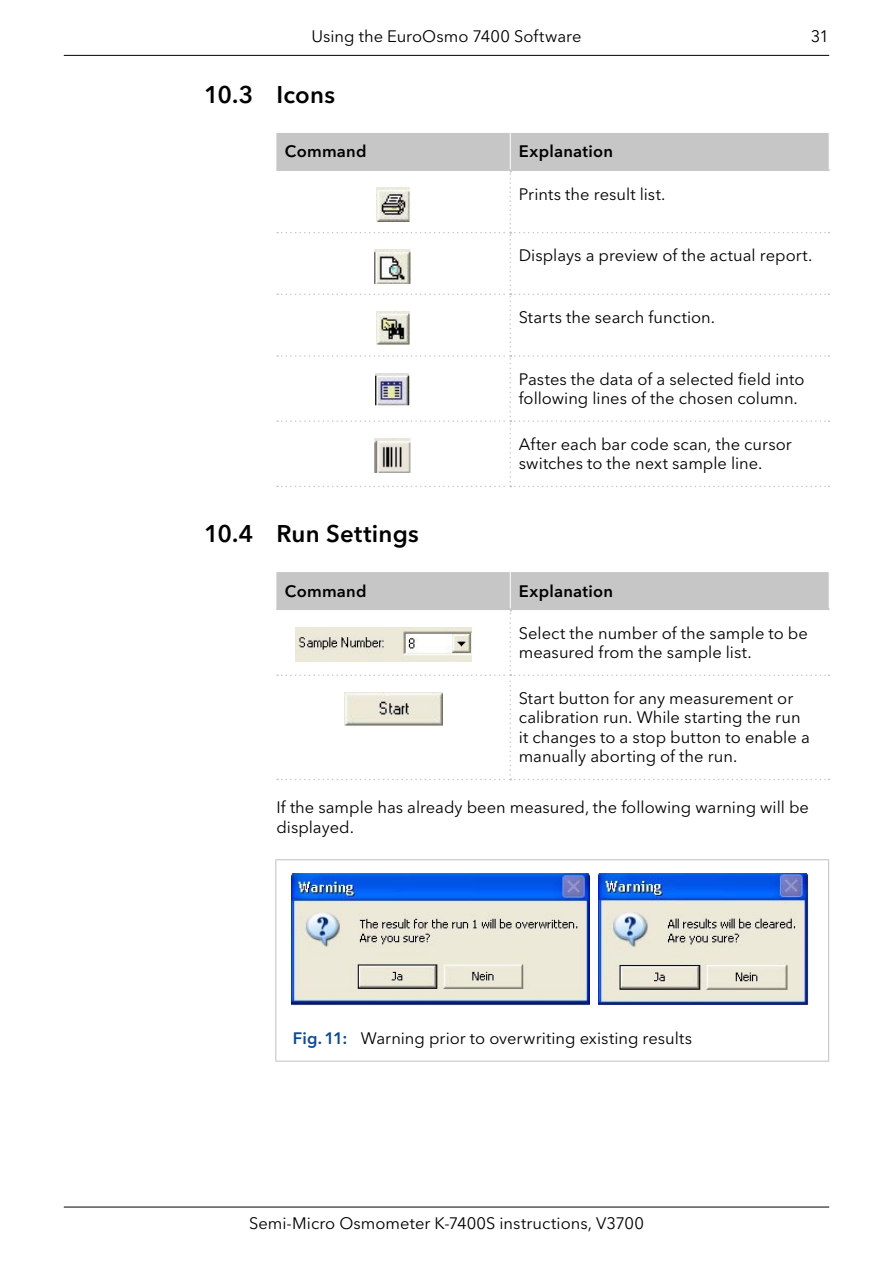
<style>
.page{position:relative;width:893px;height:1263px;background:#fff}
.page>*{position:absolute;margin:0;border:0;box-sizing:border-box;transform-origin:0 0}
.t1{font:600 24px "Avenir Next W1 G";letter-spacing:.01em;color:#000}
.t2{font:16.5px/19.5px "Avenir Next W1 G";color:#000}
.t3{font:600 16.5px "Avenir Next W1 G";letter-spacing:.015em;color:#000}
.s1{font-weight:600;color:#0a4a92}
</style>
<div class="page">
<hr style="left:64px;top:1207px;width:765px;height:1px;background:#000">
<hr style="left:64px;top:55px;width:765px;height:1px;background:#000">
<hr style="left:510px;top:169px;width:320px;height:2px;background:#c6c6c6">
<svg style="left:276px;top:133px;width:553px;height:354px"></svg>
<img style="left:376px;top:188px;width:34px;height:34px">
<img style="left:375px;top:250px;width:37px;height:34px">
<img style="left:376px;top:311px;width:34px;height:34px">
<img style="left:376px;top:373px;width:35px;height:34px">
<img style="left:375px;top:438px;width:37px;height:34px">
<hr style="left:510px;top:608px;width:320px;height:2px;background:#c6c6c6">
<svg style="left:276px;top:572px;width:553px;height:208px"></svg>
<img style="left:296px;top:627px;width:175px;height:34px">
<img style="left:344px;top:692px;width:98px;height:34px">
<svg style="left:276px;top:860px;width:552px;height:200px"></svg>
<hr style="left:275px;top:860px;width:1px;height:200px;background:#c6c6c6">
<hr style="left:275px;top:859px;width:554px;height:1px;background:#c6c6c6">
<hr style="left:828px;top:860px;width:1px;height:200px;background:#c6c6c6">
<hr style="left:275px;top:1060px;width:554px;height:2px;background:#c6c6c6">
<img style="left:292px;top:874px;width:297px;height:131px">
<div style="left:598px;top:874px;width:216px;height:134px;background:#fff"></div>
<img style="left:599px;top:874px;width:209px;height:131px">
<p class="t2" style="left:311px;top:27px;width:272px">Using the EuroOsmo 7400 Software</p>
<p class="t2" style="left:811px;top:27px;width:20px">31</p>
<h1 class="t1" style="left:204px;top:80px;width:132px">10.3 Icons</h1>
<p class="t3" style="left:285px;top:142px;width:83px">Command</p>
<p class="t3" style="left:519px;top:142px;width:96px">Explanation</p>
<p class="t2" style="left:519px;top:184px;width:148px">Prints the result list.</p>
<p class="t2" style="left:519px;top:246px;width:295px">Displays a preview of the actual report.</p>
<p class="t2" style="left:519px;top:307px;width:198px">Starts the search function.</p>
<p class="t2" style="left:519px;top:369px;width:287px">Pastes the data of a selected field into following lines of the chosen column.</p>
<p class="t2" style="left:519px;top:434px;width:275px">After each bar code scan, the cursor switches to the next sample line.</p>
<h1 class="t1" style="left:204px;top:519px;width:216px">10.4 Run Settings</h1>
<p class="t3" style="left:285px;top:581px;width:83px">Command</p>
<p class="t3" style="left:519px;top:581px;width:96px">Explanation</p>
<p class="t2" style="left:519px;top:623px;width:291px">Select the number of the sample to be measured from the sample list.</p>
<p class="t2" style="left:519px;top:688px;width:293px">Start button for any measurement or calibration run. While starting the run it changes to a stop button to enable a manually aborting of the run.</p>
<p class="t2" style="left:276px;top:798px;width:534px">If the sample has already been measured, the following warning will be displayed.</p>
<p class="t2" style="left:293px;top:1029px;width:401px"><span class="s1">Fig.11:</span> Warning prior to overwriting existing results</p>
<p class="t2" style="left:249px;top:1213px;width:396px">Semi-Micro Osmometer K-7400S instructions, V3700</p>
</div>
